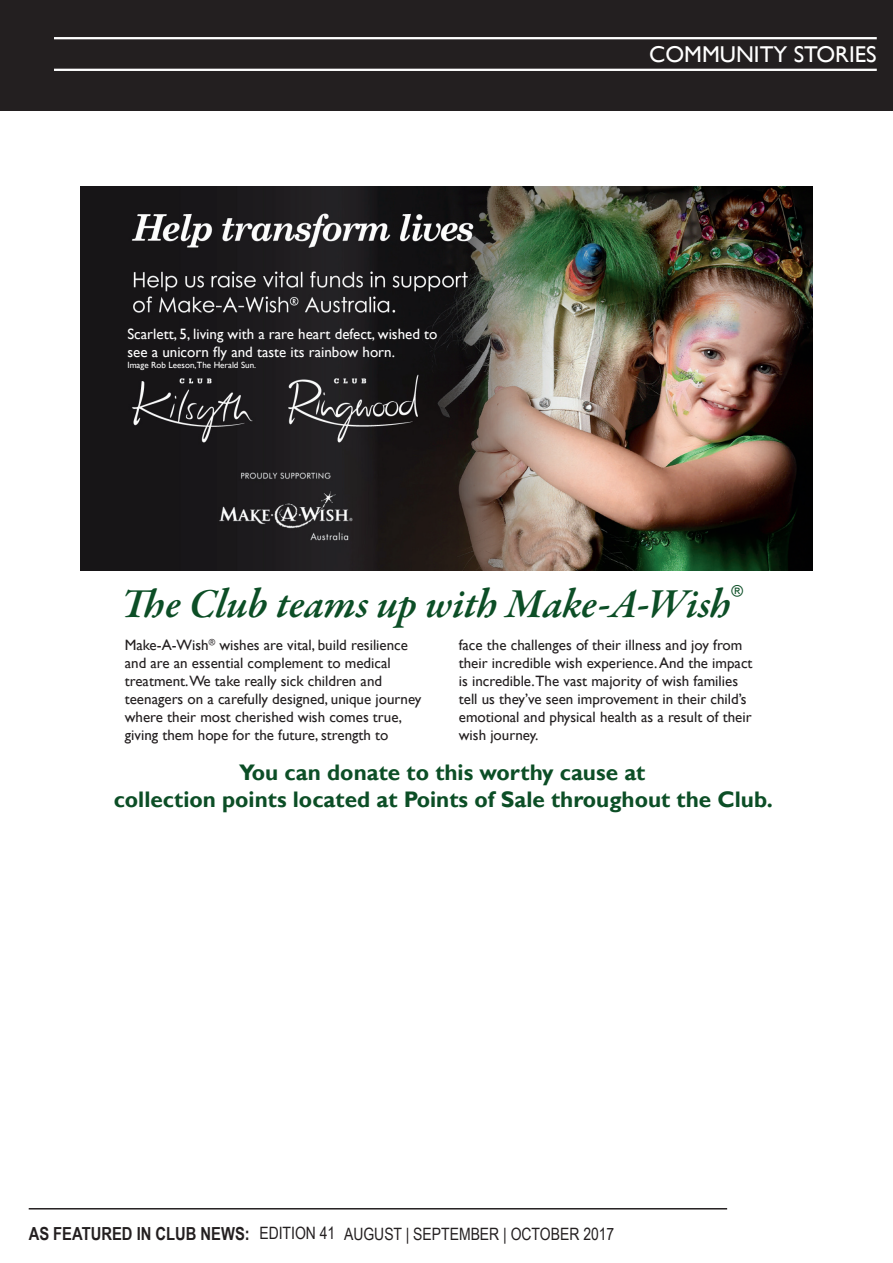
<style>
.page{position:relative;width:893px;height:1263px;background:#fff}
.page>*{position:absolute;margin:0;border:0;box-sizing:border-box;transform-origin:0 0}
.t1{font:italic 600 42px "Garamond Premr Pro";letter-spacing:-.01em;color:#0c4e26}
.t2{font:22.8px "Gill Sans";color:#fff}
.t3{font:700 22.5px/27px "Gill Sans";color:#0c4e26;text-align:center}
.t4{font:700 18px "Arial Narrow";color:#231f20}
.t5{font:16.95px "Arial Narrow";color:#231f20}
.t6{font:15.75px "Gill Sans";color:#0c4e26}
.t7{font:15px/18px "Gill Sans";color:#231f20}
.t8{font:15px/18px "Gill Sans";color:#fff}
.t9{font:9px "Gill Sans";color:#fff}
</style>
<div class="page">
<div style="left:0;top:0;width:893px;height:111px;background:#231f20"></div>
<hr style="left:29px;top:1208px;width:698px;height:1px;background:#231f20">
<hr style="left:54px;top:37px;width:823px;height:2px;background:#fff">
<hr style="left:54px;top:69px;width:823px;height:2px;background:#fff">
<img style="left:81px;top:186px;width:731px;height:384px">
<p class="t8" style="left:127px;top:325px;width:312px">Scarlett, 5, living with a rare heart defect, wished to see a unicorn fly and taste its rainbow horn.</p>
<p class="t9" style="left:127px;top:359px;width:130px">Image Rob Leeson,The Herald Sun.</p>
<h2 class="t2" style="left:649px;top:41px;width:229px">COMMUNITY STORIES</h2>
<h1 class="t1" style="left:121px;top:577px;width:612px">The Club teams up with Make-A-Wish</h1>
<p class="t6" style="left:731px;top:581px;width:13px">®</p>
<p class="t7" style="left:125px;top:636px;width:298px">Make-A-Wish<sup>®</sup> wishes are vital, build resilience and are an essential complement to medical treatment.We take really sick children and teenagers on a carefully designed, unique journey where their most cherished wish comes true, giving them hope for the future, strength to</p>
<p class="t7" style="left:459px;top:636px;width:295px">face the challenges of their illness and joy from their incredible wish experience. And the impact is incredible.The vast majority of wish families tell us they’ve seen improvement in their child’s emotional and physical health as a result of their wish journey.</p>
<h3 class="t3" style="left:114px;top:760px;width:661px">You can donate to this worthy cause at<br>collection points located at Points of Sale throughout the Club.</h3>
<p class="t4" style="left:29px;top:1220px;width:223px">AS FEATURED IN CLUB NEWS:</p>
<p class="t5" style="left:259px;top:1221px;width:356px">EDITION 41 AUGUST | SEPTEMBER | OCTOBER 2017</p>
</div>
